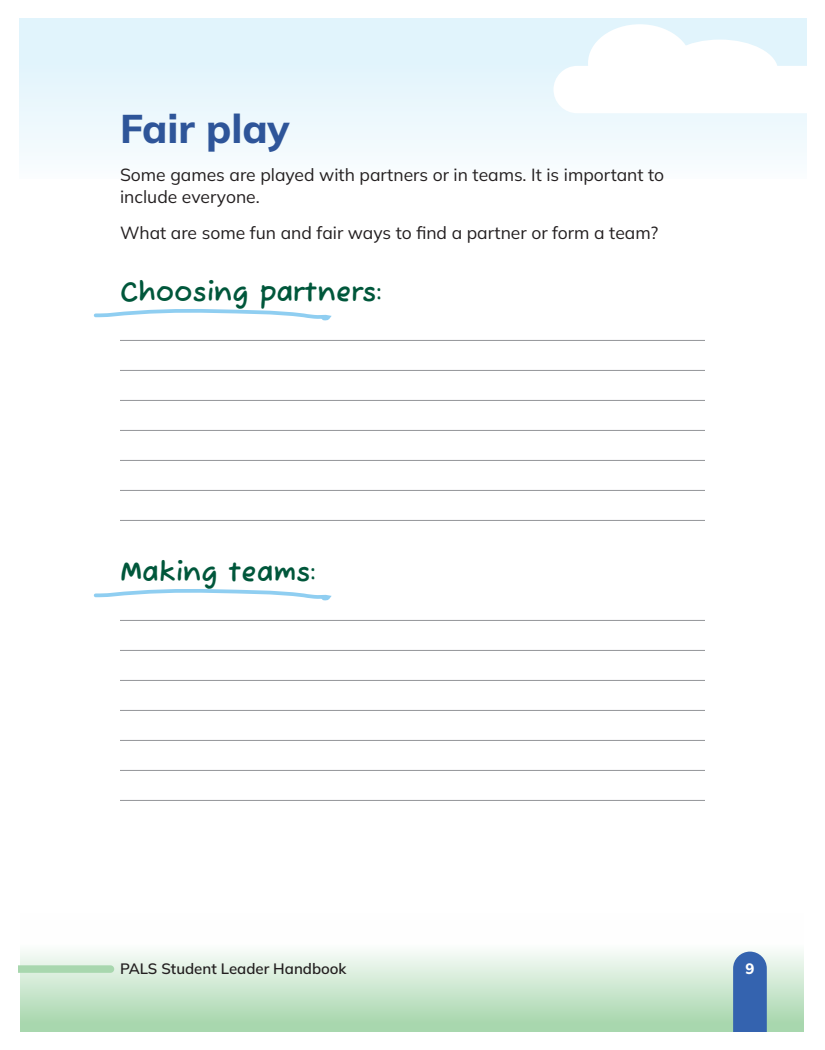
<style>
.page{position:relative;width:825px;height:1050px;background:#fff}
.page>*{position:absolute;margin:0;border:0;box-sizing:border-box;transform-origin:0 0}
.t1{font:800 40px "Mulish";color:#2e5599}
.t2{font:700 27.5px "Fuzzy Bubbles";color:#00573b}
.t3{font:17.5px/21.2px "Mulish";color:#231f20}
.t4{font:600 15px "Mulish";color:#231f20}
.t5{font:800 15px "Mulish";color:#fff}
</style>
<div class="page">
<div style="left:21px;top:914px;width:783px;height:117px;background:linear-gradient(to bottom,#fff,#a6d6ac)"></div>
<svg style="left:733px;top:952px;width:34px;height:79px;background:#3d6ab2"></svg>
<div style="left:19px;top:19px;width:787px;height:160px;background:linear-gradient(to bottom,#dcf2fb,#f8fcfe)"></div>
<div style="left:661px;top:40px;width:117px;height:62px;background:#fff;border-radius:50%"></div>
<div style="left:588px;top:24px;width:103px;height:78px;background:#fff;border-radius:50%"></div>
<svg style="left:554px;top:66px;width:252px;height:47px"></svg>
<svg style="left:19px;top:965px;width:95px;height:8px"></svg>
<hr style="left:120px;top:340px;width:585px;height:1px;background:#939598">
<hr style="left:120px;top:370px;width:585px;height:1px;background:#939598">
<hr style="left:120px;top:400px;width:585px;height:1px;background:#939598">
<hr style="left:120px;top:430px;width:585px;height:1px;background:#939598">
<hr style="left:120px;top:460px;width:585px;height:1px;background:#939598">
<hr style="left:120px;top:490px;width:585px;height:1px;background:#939598">
<hr style="left:120px;top:520px;width:585px;height:1px;background:#939598">
<hr style="left:120px;top:620px;width:585px;height:1px;background:#939598">
<hr style="left:120px;top:650px;width:585px;height:1px;background:#939598">
<hr style="left:120px;top:680px;width:585px;height:1px;background:#939598">
<hr style="left:120px;top:710px;width:585px;height:1px;background:#939598">
<hr style="left:120px;top:740px;width:585px;height:1px;background:#939598">
<hr style="left:120px;top:770px;width:585px;height:1px;background:#939598">
<hr style="left:120px;top:800px;width:585px;height:1px;background:#939598">
<svg style="left:93px;top:309px;width:239px;height:12px"></svg>
<svg style="left:93px;top:589px;width:239px;height:12px"></svg>
<h1 class="t1" style="left:120px;top:101px;width:171px">Fair play</h1>
<p class="t3" style="left:120px;top:164px;width:546px">Some games are played with partners or in teams. It is important to include everyone.</p>
<p class="t3" style="left:120px;top:222px;width:540px">What are some fun and fair ways to find a partner or form a team?</p>
<h2 class="t2" style="left:120px;top:269px;width:264px">Choosing partners:</h2>
<h2 class="t2" style="left:120px;top:549px;width:198px">Making teams:</h2>
<p class="t4" style="left:120px;top:959px;width:228px">PALS Student Leader Handbook</p>
<p class="t5" style="left:745px;top:959px;width:11px">9</p>
</div>
